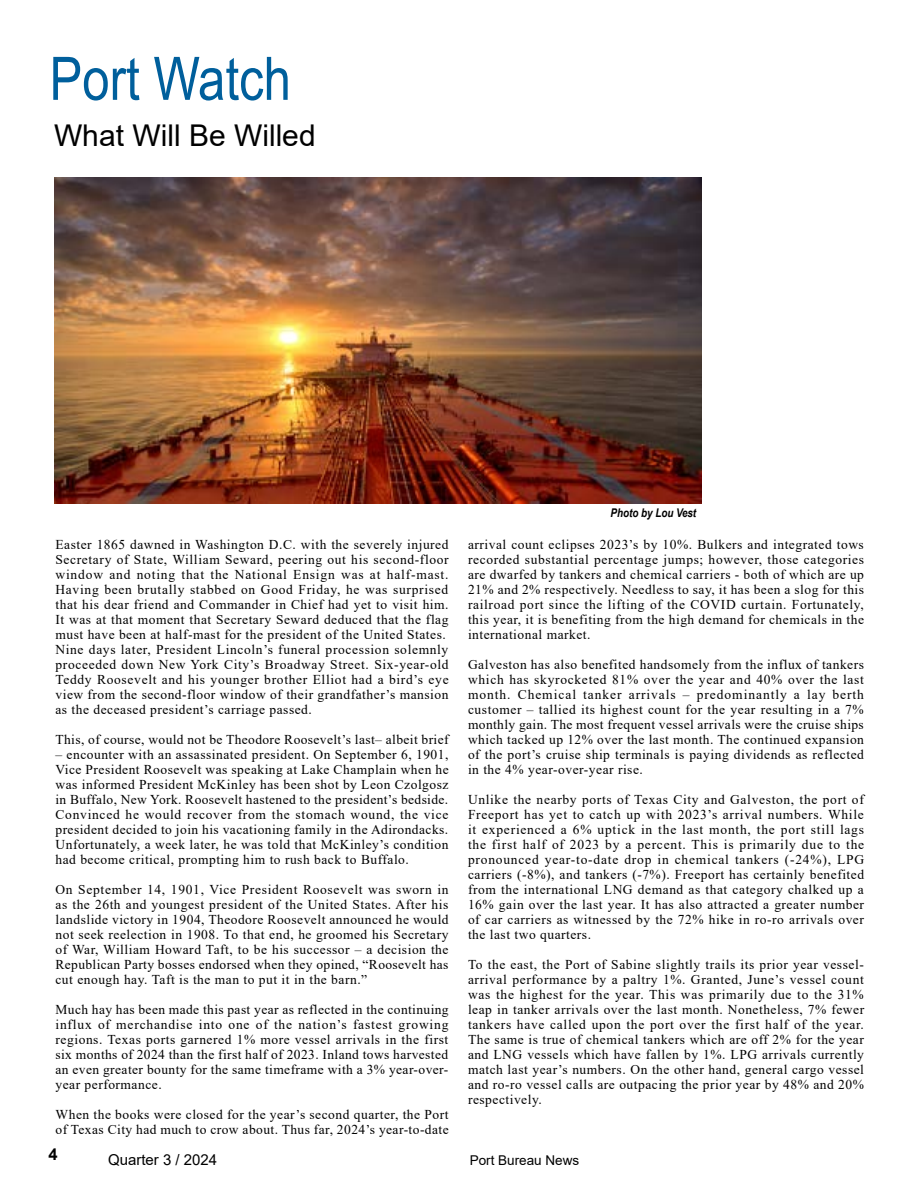
<style>
.page{position:relative;width:918px;height:1188px;background:#fff}
.page>*{position:absolute;margin:0;border:0;box-sizing:border-box;transform-origin:0 0}
.t1{font:60px "Arial Narrow";color:#005f9c}
.t2{font:30px "Arial";color:#000}
.t3{font:700 16.5px "Arial";color:#000}
.t4{font:15px "Arial";color:#000}
.t5{font:13.5px/15px "Times New Roman";letter-spacing:.04em;color:#000;text-align:justify}
.t6{font:13.5px "Arial";color:#000}
.t7{font:italic 700 12px "Arial Narrow";color:#000}
</style>
<div class="page">
<img style="left:54px;top:177px;width:648px;height:326px">
<h1 class="t1" style="left:50px;top:35px;width:243px">Port Watch</h1>
<h2 class="t2" style="left:54px;top:115px;width:263px">What Will Be Willed</h2>
<p class="t5" style="left:56px;top:537px;width:395px;text-align:left">Easter 1865 dawned in Washington D.C. with the severely injured Secretary of State, William Seward, peering out his second-floor window and noting that the National Ensign was at half-mast.<br>Having been brutally stabbed on Good Friday, he was surprised that his dear friend and Commander in Chief had yet to visit him.<br>It was at that moment that Secretary Seward deduced that the flag must have been at half-mast for the president of the United States.<br>Nine days later, President Lincoln’s funeral procession solemnly proceeded down New York City’s Broadway Street. Six-year-old Teddy Roosevelt and his younger brother Elliot had a bird’s eye view from the second-floor window of their grandfather’s mansion as the deceased president’s carriage passed.</p>
<p class="t5" style="left:56px;top:732px;width:395px">This, of course, would not be Theodore Roosevelt’s last– albeit brief</p>
<p class="t5" style="left:56px;top:747px;width:395px">– encounter with an assassinated president. On September 6, 1901, Vice President Roosevelt was speaking at Lake Champlain when he was informed President McKinley has been shot by Leon Czolgosz in Buffalo, New York. Roosevelt hastened to the president’s bedside.<br>Convinced he would recover from the stomach wound, the vice president decided to join his vacationing family in the Adirondacks.<br>Unfortunately, a week later, he was told that McKinley’s condition had become critical, prompting him to rush back to Buffalo.</p>
<p class="t5" style="left:56px;top:882px;width:395px">On September 14, 1901, Vice President Roosevelt was sworn in as the 26th and youngest president of the United States. After his landslide victory in 1904, Theodore Roosevelt announced he would not seek reelection in 1908. To that end, he groomed his Secretary of War, William Howard Taft, to be his successor – a decision the Republican Party bosses endorsed when they opined, “Roosevelt has cut enough hay. Taft is the man to put it in the barn.”</p>
<p class="t5" style="left:56px;top:1002px;width:395px">Much hay has been made this past year as reflected in the continuing influx of merchandise into one of the nation’s fastest growing regions. Texas ports garnered 1% more vessel arrivals in the first six months of 2024 than the first half of 2023. Inland tows harvested an even greater bounty for the same timeframe with a 3% year-over&shy;year performance.</p>
<p class="t5" style="left:56px;top:1107px;width:395px">When the books were closed for the year’s second quarter, the Port of Texas City had much to crow about. Thus far, 2024’s year-to-date</p>
<p class="t7" style="left:611px;top:503px;width:87px">Photo by Lou Vest</p>
<p class="t5" style="left:468px;top:537px;width:398px">arrival count eclipses 2023’s by 10%. Bulkers and integrated tows recorded substantial percentage jumps; however, those categories are dwarfed by tankers and chemical carriers - both of which are up 21% and 2% respectively. Needless to say, it has been a slog for this railroad port since the lifting of the COVID curtain. Fortunately, this year, it is benefiting from the high demand for chemicals in the international market.</p>
<p class="t5" style="left:468px;top:657px;width:398px">Galveston has also benefited handsomely from the influx of tankers which has skyrocketed 81% over the year and 40% over the last month. Chemical tanker arrivals – predominantly a lay berth customer – tallied its highest count for the year resulting in a 7% monthly gain. The most frequent vessel arrivals were the cruise ships which tacked up 12% over the last month. The continued expansion of the port’s cruise ship terminals is paying dividends as reflected in the 4% year-over-year rise.</p>
<p class="t5" style="left:468px;top:792px;width:398px">Unlike the nearby ports of Texas City and Galveston, the port of Freeport has yet to catch up with 2023’s arrival numbers. While it experienced a 6% uptick in the last month, the port still lags the first half of 2023 by a percent. This is primarily due to the pronounced year-to-date drop in chemical tankers (-24%), LPG carriers (-8%), and tankers (-7%). Freeport has certainly benefited from the international LNG demand as that category chalked up a 16% gain over the last year. It has also attracted a greater number of car carriers as witnessed by the 72% hike in ro-ro arrivals over the last two quarters.</p>
<p class="t5" style="left:468px;top:957px;width:398px">To the east, the Port of Sabine slightly trails its prior year vessel&shy;arrival performance by a paltry 1%. Granted, June’s vessel count was the highest for the year. This was primarily due to the 31% leap in tanker arrivals over the last month. Nonetheless, 7% fewer tankers have called upon the port over the first half of the year.<br>The same is true of chemical tankers which are off 2% for the year and LNG vessels which have fallen by 1%. LPG arrivals currently match last year’s numbers. On the other hand, general cargo vessel and ro-ro vessel calls are outpacing the prior year by 48% and 20% respectively.</p>
<p class="t3" style="left:49px;top:1143px;width:11px">4</p>
<p class="t4" style="left:108px;top:1149px;width:111px">Quarter 3 / 2024</p>
<p class="t6" style="left:470px;top:1151px;width:111px">Port Bureau News</p>
</div>
